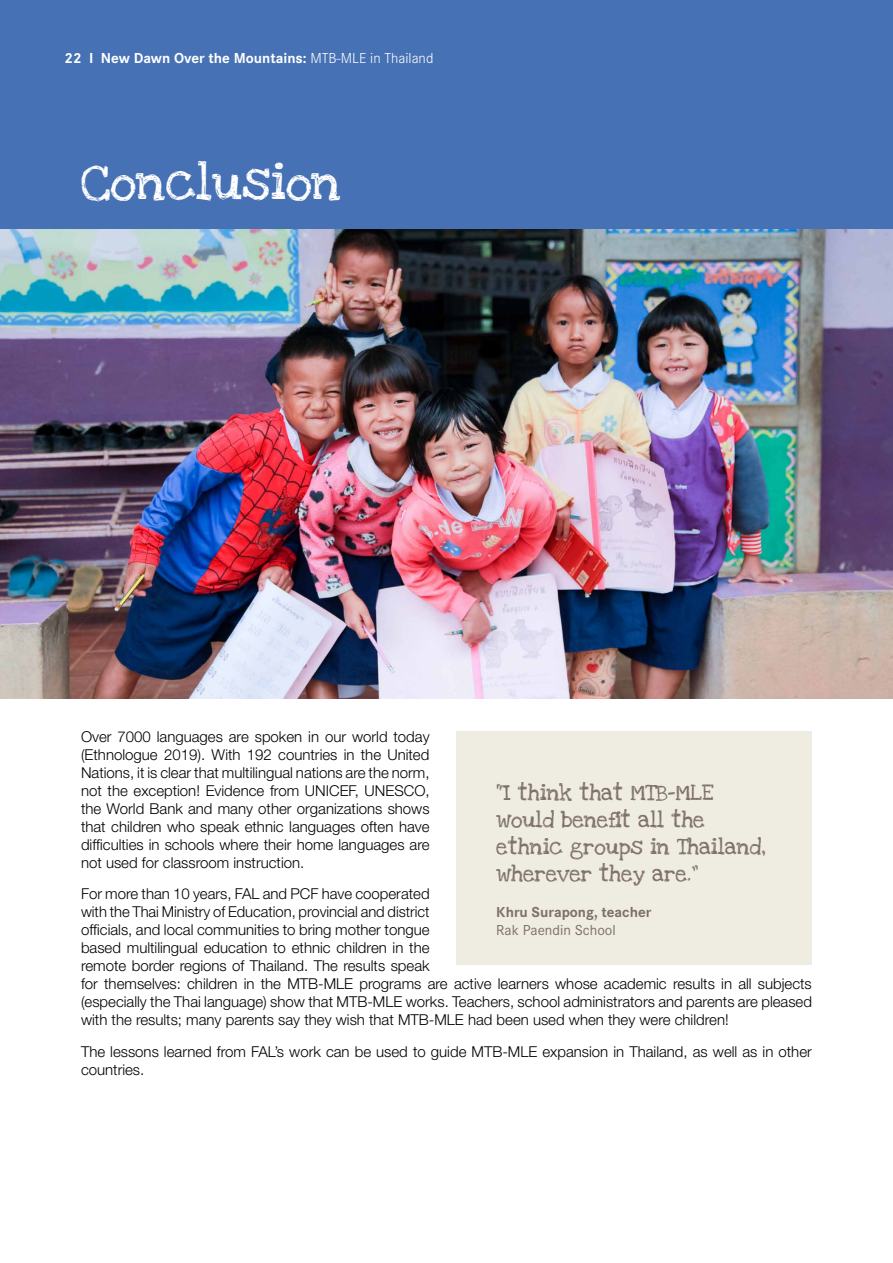
<style>
.page{position:relative;width:893px;height:1263px;background:#fff}
.page>*{position:absolute;margin:0;border:0;box-sizing:border-box;transform-origin:0 0}
.t1{font:37.5px "Love Ya Like A Sister";color:#fff}
.t2{font:16.5px/27px "Love Ya Like A Sister";color:#7d7067}
.t3{font:300 15px/18px "Helvetica Neue LT Pro";color:#000}
.t4{font:700 15px "Corporate S";color:#fff}
.t5{font:700 15px "Corporate S";color:#7d7067}
.t6{font:15px "Corporate S";color:#7d7067}
.s1{font-weight:300}
</style>
<div class="page">
<div style="left:0;top:0;width:893px;height:230px;background:#4671b4"></div>
<div style="left:457px;top:731px;width:355px;height:234px;background:#efebe1"></div>
<img style="left:0;top:230px;width:893px;height:468px">
<p class="t4" style="left:64px;top:49px;width:370px">22 I New Dawn Over the Mountains: <span class="s1">MTB-MLE in Thailand</span></p>
<h1 class="t1" style="left:81px;top:151px;width:261px">Conclusion</h1>
<p class="t3" style="left:81px;top:727px;width:350px;text-align:justify">Over 7000 languages are spoken in our world today (Ethnologue 2019). With 192 countries in the United Nations, it is clear that multilingual nations are the norm, not the exception! Evidence from UNICEF, UNESCO, the World Bank and many other organizations shows that children who speak ethnic languages often have difficulties in schools where their home languages are not used for classroom instruction.</p>
<p class="t3" style="left:81px;top:884px;width:732px">For more than 10 years, FAL and PCF have cooperated<br>with the Thai Ministry of Education, provincial and district<br>officials, and local communities to bring mother tongue<br>based multilingual education to ethnic children in the<br>remote border regions of Thailand. The results speak<br>for themselves: children in the MTB-MLE programs are active learners whose academic results in all subjects (especially the Thai language) show that MTB-MLE works. Teachers, school administrators and parents are pleased with the results; many parents say they wish that MTB-MLE had been used when they were children!</p>
<p class="t3" style="left:81px;top:1042px;width:732px">The lessons learned from FAL’s work can be used to guide MTB-MLE expansion in Thailand, as well as in other countries.</p>
<p class="t2" style="left:496px;top:780px;width:271px">“I think that MTB-MLE would benefit all the ethnic groups in Thailand, wherever they are.”</p>
<p class="t5" style="left:496px;top:903px;width:157px">Khru Surapong, teacher</p>
<p class="t6" style="left:496px;top:921px;width:121px">Rak Paendin School</p>
</div>
